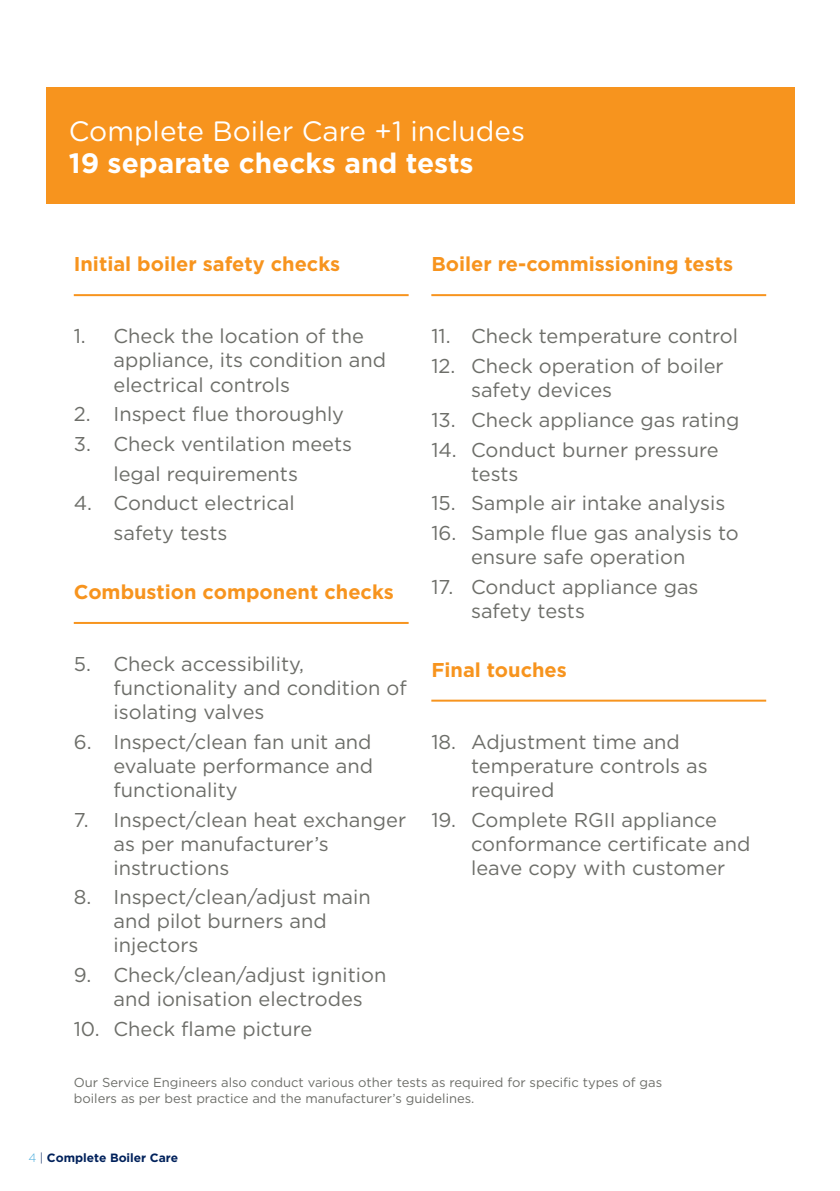
<style>
.page{position:relative;width:840px;height:1191px;background:#fff}
.page>*{position:absolute;margin:0;border:0;box-sizing:border-box;transform-origin:0 0}
.t1{font:28px "Gotham Rounded";color:#fff}
.t2{font:700 28px "Gotham";color:#fff}
.t3{font:20px/24px "Gotham";color:#6d6e69}
.t4{font:700 20px "Gotham";color:#f7941e}
.t5{font:13px/15.6px "Gotham";color:#6d6e69}
.t6{font:700 12px "Gotham";color:#00215b}
.s1{font-weight:300;color:#50aedd}
.s2{font-weight:300}
</style>
<div class="page">
<div style="left:46px;top:87px;width:748px;height:117px;background:#f7941e"></div>
<hr style="left:74px;top:294px;width:334px;height:2px;background:#f7941e">
<hr style="left:74px;top:622px;width:334px;height:2px;background:#f7941e">
<hr style="left:431px;top:294px;width:334px;height:2px;background:#f7941e">
<hr style="left:431px;top:699px;width:334px;height:2px;background:#f7941e">
<h1 class="t1" style="left:69px;top:112px;width:457px">Complete Boiler Care +1 includes</h1>
<h1 class="t2" style="left:69px;top:144px;width:406px">19 separate checks and tests</h1>
<p class="t4" style="left:74px;top:251px;width:268px">Initial boiler safety checks</p>
<p class="t3" style="left:113px;top:324px;width:274px;text-indent:-40px">1. Check the location of the appliance, its condition and electrical controls</p>
<p class="t3" style="left:74px;top:402px;width:272px">2. Inspect flue thoroughly</p>
<p class="t3" style="left:113px;top:428px;width:240px;line-height:29.6px;text-indent:-40px">3. Check ventilation meets legal requirements</p>
<p class="t3" style="left:113px;top:488px;width:182px;line-height:29.6px;text-indent:-40px">4. Conduct electrical safety tests</p>
<p class="t4" style="left:74px;top:579px;width:321px">Combustion component checks</p>
<p class="t3" style="left:113px;top:651px;width:294px;text-indent:-40px">5. Check accessibility, functionality and condition of isolating valves</p>
<p class="t3" style="left:113px;top:729px;width:261px;text-align:justify;text-indent:-40px">6. Inspect/clean fan unit and evaluate performance and functionality</p>
<p class="t3" style="left:113px;top:807px;width:294px;text-indent:-40px">7. Inspect/clean heat exchanger as per manufacturer’s instructions</p>
<p class="t3" style="left:113px;top:884px;width:259px;text-indent:-40px">8. Inspect/clean/adjust main and pilot burners and injectors</p>
<p class="t3" style="left:113px;top:962px;width:274px;text-indent:-40px">9. Check/clean/adjust ignition and ionisation electrodes</p>
<p class="t3" style="left:74px;top:1016px;width:240px">10. Check flame picture</p>
<p class="t4" style="left:431px;top:251px;width:303px">Boiler re-commissioning tests</p>
<p class="t3" style="left:431px;top:324px;width:308px">11. Check temperature control</p>
<p class="t3" style="left:471px;top:354px;width:254px;text-indent:-40px">12. Check operation of boiler safety devices</p>
<p class="t3" style="left:431px;top:407px;width:309px">13. Check appliance gas rating</p>
<p class="t3" style="left:471px;top:437px;width:249px;text-indent:-40px">14. Conduct burner pressure tests</p>
<p class="t3" style="left:431px;top:490px;width:295px">15. Sample air intake analysis</p>
<p class="t3" style="left:471px;top:520px;width:269px;text-indent:-40px">16. Sample flue gas analysis to ensure safe operation</p>
<p class="t3" style="left:471px;top:574px;width:229px;text-indent:-40px">17. Conduct appliance gas safety tests</p>
<p class="t4" style="left:431px;top:656px;width:137px">Final touches</p>
<p class="t3" style="left:471px;top:729px;width:238px;text-indent:-40px">18. Adjustment time and temperature controls as required</p>
<p class="t3" style="left:471px;top:807px;width:281px;text-indent:-40px">19. Complete RGII appliance conformance certificate and leave copy with customer</p>
<p class="t5" style="left:74px;top:1074px;width:589px">Our Service Engineers also conduct various other tests as required for specific types of gas boilers as per best practice and the manufacturer’s guidelines.</p>
<p class="t6" style="left:28px;top:1149px;width:151px"><span class="s1">4</span> <span class="s2">|</span> Complete Boiler Care</p>
</div>
